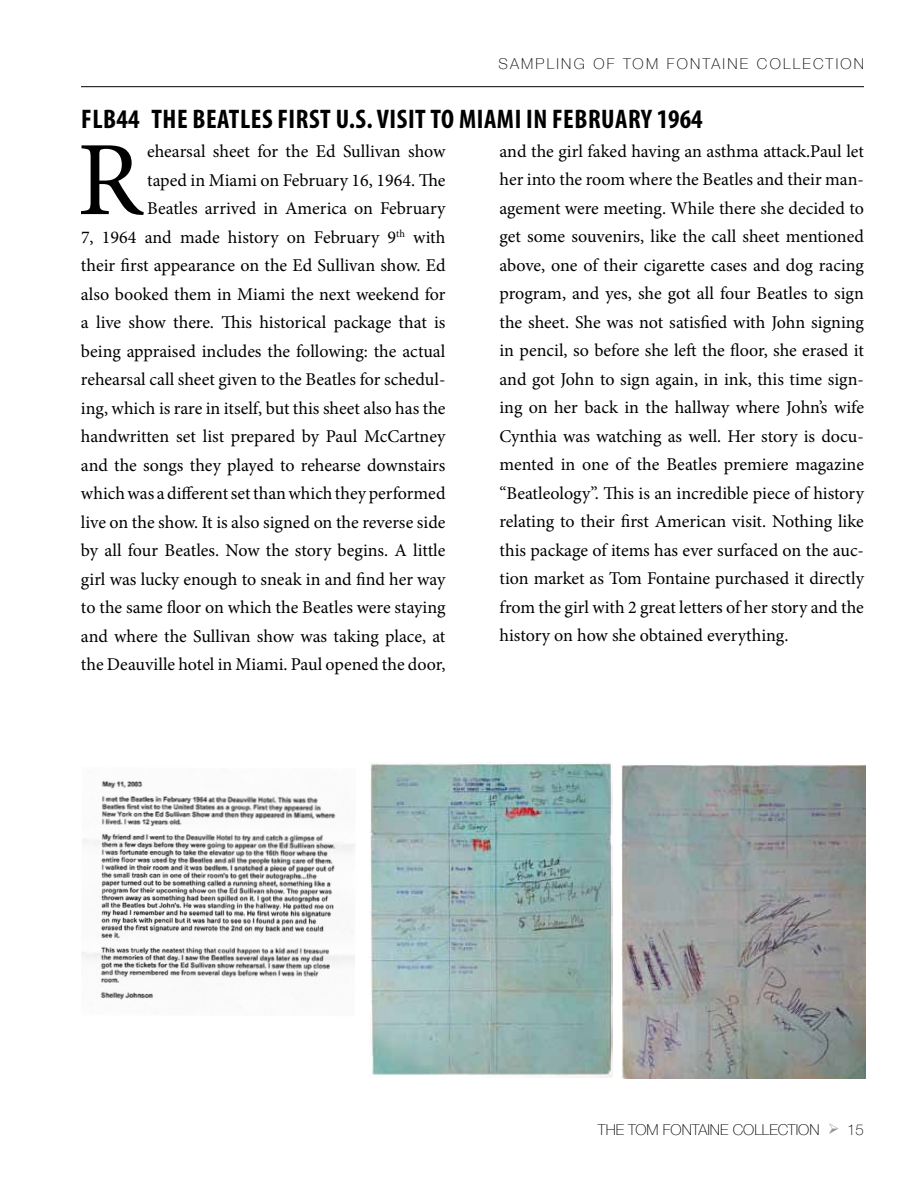
<style>
.page{position:relative;width:918px;height:1188px;background:#fff}
.page>*{position:absolute;margin:0;border:0;box-sizing:border-box;transform-origin:0 0}
.t1{font:105.75px "Minion Pro";color:#000}
.t2{font:700 condensed 27px "Myriad Pro";letter-spacing:.02em;color:#000}
.t3{font:18px/28.5px "Minion Pro";letter-spacing:-.005em;color:#000;text-align:right}
.t4{font:100 15px "Helvetica Neue";letter-spacing:.15em;color:#000}
.t5{font:100 15px "Helvetica Neue";color:#000}
.s1{color:#939598}
</style>
<div class="page">
<hr style="left:81px;top:86px;width:783px;height:1px;background:#000">
<img style="left:621px;top:764px;width:245px;height:315px">
<img style="left:369px;top:763px;width:244px;height:314px">
<img style="left:81px;top:780px;width:274px;height:220px">
<p class="t4" style="left:498px;top:52px;width:367px">SAMPLING OF TOM FONTAINE COLLECTION</p>
<h2 class="t2" style="left:81px;top:102px;width:391px">FLB44 THE BEATLES first U.S. VISIT TO MIAMI</h2>
<h2 class="t2" style="left:526px;top:102px;width:178px">IN FEBRUARY 1964</h2>
<h1 class="t1" style="left:77px;top:109px;width:67px">R</h1>
<p class="t3" style="left:81px;top:137px;width:366px">ehearsal sheet for the Ed Sullivan show<br>taped in Miami on February 16, 1964. The<br>Beatles arrived in America on February<br>7, 1964 and made history on February 9<sup>th</sup> with their first appearance on the Ed Sullivan show. Ed also booked them in Miami the next weekend for a live show there. This historical package that is being appraised includes the following: the actual rehearsal call sheet given to the Beatles for schedul&shy;ing, which is rare in itself, but this sheet also has the handwritten set list prepared by Paul McCartney and the songs they played to rehearse downstairs which was a different set than which they performed live on the show. It is also signed on the reverse side by all four Beatles. Now the story begins. A little girl was lucky enough to sneak in and find her way to the same floor on which the Beatles were staying and where the Sullivan show was taking place, at the Deauville hotel in Miami. Paul opened the door,</p>
<p class="t3" style="left:499px;top:137px;width:366px;text-align:justify">and the girl faked having an asthma attack.Paul let her into the room where the Beatles and their man&shy;agement were meeting. While there she decided to get some souvenirs, like the call sheet mentioned above, one of their cigarette cases and dog racing program, and yes, she got all four Beatles to sign the sheet. She was not satisfied with John signing in pencil, so before she left the floor, she erased it and got John to sign again, in ink, this time sign&shy;ing on her back in the hallway where John’s wife Cynthia was watching as well. Her story is docu&shy;mented in one of the Beatles premiere magazine “Beatleology”. This is an incredible piece of history relating to their first American visit. Nothing like this package of items has ever surfaced on the auc&shy;tion market as Tom Fontaine purchased it directly from the girl with 2 great letters of her story and the history on how she obtained everything.</p>
<p class="t5" style="left:598px;top:1118px;width:268px">THE TOM FONTAINE COLLECTION <span class="s1">➢</span> 15</p>
</div>
